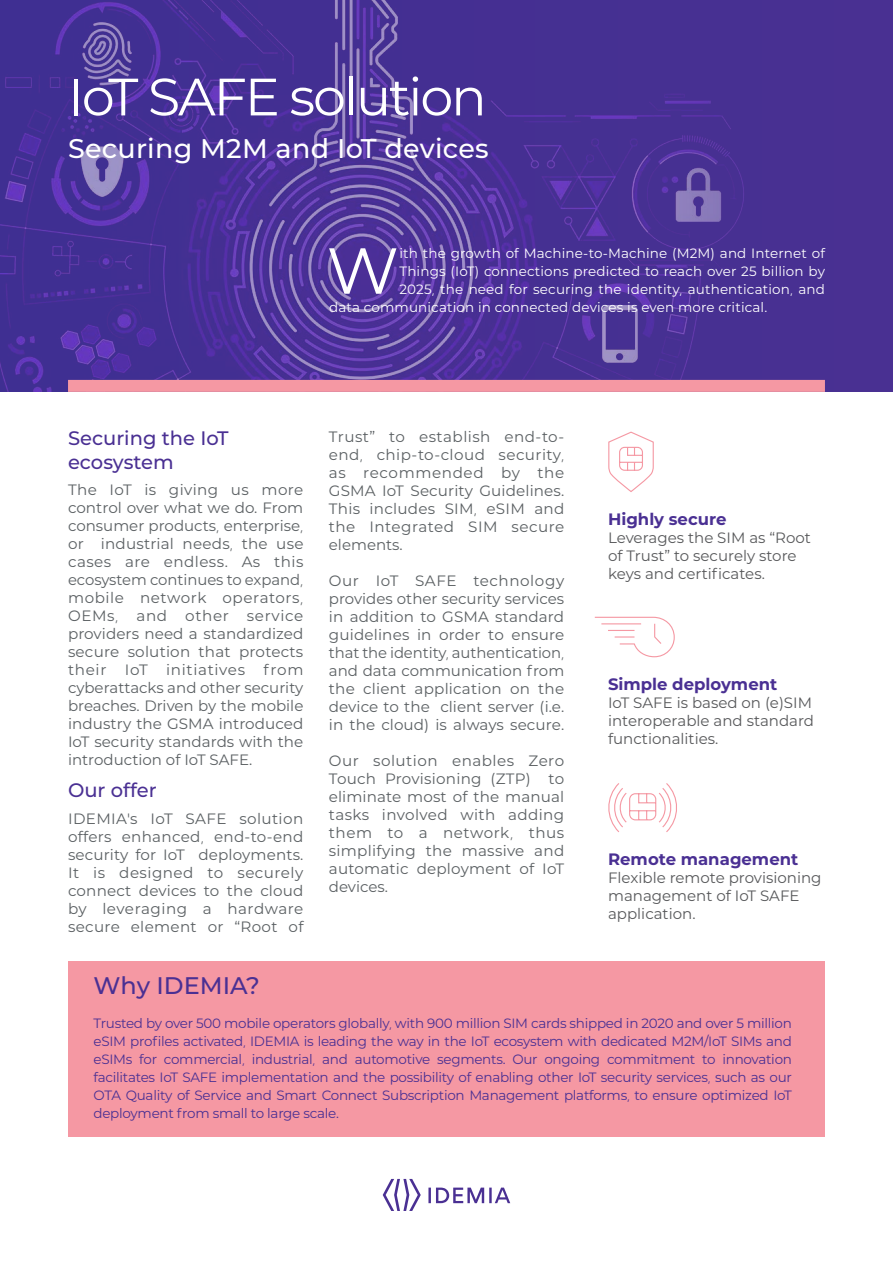
<style>
.page{position:relative;width:893px;height:1263px;background:#fff}
.page>*{position:absolute;margin:0;border:0;box-sizing:border-box;transform-origin:0 0}
.t1{font:64.95px "IDEMIA";color:#fff}
.t2{font:52.5px "IDEMIA";letter-spacing:-.04em;color:#fff}
.t3{font:500 27px "IDEMIA";letter-spacing:.01em;color:#fff}
.t4{font:500 24px "IDEMIA";color:#4a3093}
.t5{font:500 19.5px/23.4px "IDEMIA";color:#4a3093}
.t6{font:700 16.5px "IDEMIA";color:#4a3093}
.t7{font:15px/18px "IDEMIA";letter-spacing:.01em;color:#5b6063;text-align:justify}
.t8{font:15px/18px "IDEMIA";color:#57585a}
.t9{font:13.5px/18px "IDEMIA";letter-spacing:-.02em;color:#4a3093;text-align:justify}
.t10{font:13.5px "IDEMIA";letter-spacing:.01em;color:#fff}
</style>
<div class="page">
<div style="left:68px;top:961px;width:757px;height:176px;background:#f598a3"></div>
<img style="left:0;top:0;width:893px;height:392px">
<svg style="left:383px;top:1179px;width:38px;height:32px"></svg>
<svg style="left:428px;top:1187px;width:82px;height:16px"></svg>
<div style="left:68px;top:380px;width:757px;height:12px;background:#f598a3"></div>
<svg style="left:594px;top:616px;width:81px;height:42px"></svg>
<svg style="left:608px;top:431px;width:46px;height:61px"></svg>
<svg style="left:608px;top:783px;width:69px;height:49px"></svg>
<h2 class="t2" style="left:68px;top:61px;width:420px">IoT SAFE solution</h2>
<h3 class="t3" style="left:68px;top:129px;width:422px">Securing M2M and IoT devices</h3>
<h1 class="t1" style="left:327px;top:226px;width:74px">W</h1>
<p class="t10" style="left:399px;top:244px;width:427px">ith the growth of Machine-to-Machine (M2M) and Internet of</p>
<p class="t10" style="left:399px;top:262px;width:427px">Things (IoT) connections predicted to reach over 25 billion by</p>
<p class="t10" style="left:399px;top:280px;width:427px">2025, the need for securing the identity, authentication, and</p>
<p class="t10" style="left:329px;top:298px;width:440px">data communication in connected devices is even more critical.</p>
<h3 class="t5" style="left:68px;top:426px;width:162px">Securing the IoT ecosystem</h3>
<p class="t7" style="left:68px;top:480px;width:237px">The IoT is giving us more control over what we do. From consumer products, enterprise, or industrial needs, the use cases are endless. As this ecosystem continues to expand, mobile network operators, OEMs, and other service providers need a standardized secure solution that protects their IoT initiatives from cyberattacks and other security breaches. Driven by the mobile industry the GSMA introduced IoT security standards with the introduction of IoT SAFE.</p>
<h3 class="t5" style="left:68px;top:778px;width:90px">Our offer</h3>
<p class="t7" style="left:68px;top:809px;width:237px">IDEMIA’s IoT SAFE solution offers enhanced, end-to-end security for IoT deployments.<br>It is designed to securely connect devices to the cloud by leveraging a hardware secure element or “Root of</p>
<p class="t7" style="left:329px;top:427px;width:237px">Trust” to establish end-to&shy;end, chip-to-cloud security, as recommended by the GSMA IoT Security Guidelines.<br>This includes SIM, eSIM and the Integrated SIM secure elements.</p>
<p class="t7" style="left:329px;top:571px;width:237px">Our IoT SAFE technology provides other security services in addition to GSMA standard guidelines in order to ensure that the identity, authentication, and data communication from the client application on the device to the client server (i.e. in the cloud) is always secure.</p>
<p class="t7" style="left:329px;top:751px;width:237px">Our solution enables Zero Touch Provisioning (ZTP) to eliminate most of the manual tasks involved with adding them to a network, thus simplifying the massive and automatic deployment of IoT devices.</p>
<p class="t6" style="left:608px;top:507px;width:120px">Highly secure</p>
<p class="t8" style="left:608px;top:528px;width:204px">Leverages the SIM as “Root of Trust” to securely store keys and certificates.</p>
<p class="t6" style="left:608px;top:672px;width:171px">Simple deployment</p>
<p class="t8" style="left:608px;top:693px;width:208px">IoT SAFE is based on (e)SIM interoperable and standard functionalities.</p>
<p class="t6" style="left:608px;top:847px;width:192px">Remote management</p>
<p class="t8" style="left:608px;top:868px;width:215px">Flexible remote provisioning management of IoT SAFE application.</p>
<h3 class="t4" style="left:94px;top:968px;width:168px">Why IDEMIA?</h3>
<p class="t9" style="left:94px;top:1014px;width:700px">Trusted by over 500 mobile operators globally, with 900 million SIM cards shipped in 2020 and over 5 million eSIM profiles activated, IDEMIA is leading the way in the IoT ecosystem with dedicated M2M/IoT SIMs and eSIMs for commercial, industrial, and automotive segments. Our ongoing commitment to innovation facilitates IoT SAFE implementation and the possibility of enabling other IoT security services, such as our OTA Quality of Service and Smart Connect Subscription Management platforms, to ensure optimized IoT deployment from small to large scale.</p>
</div>
